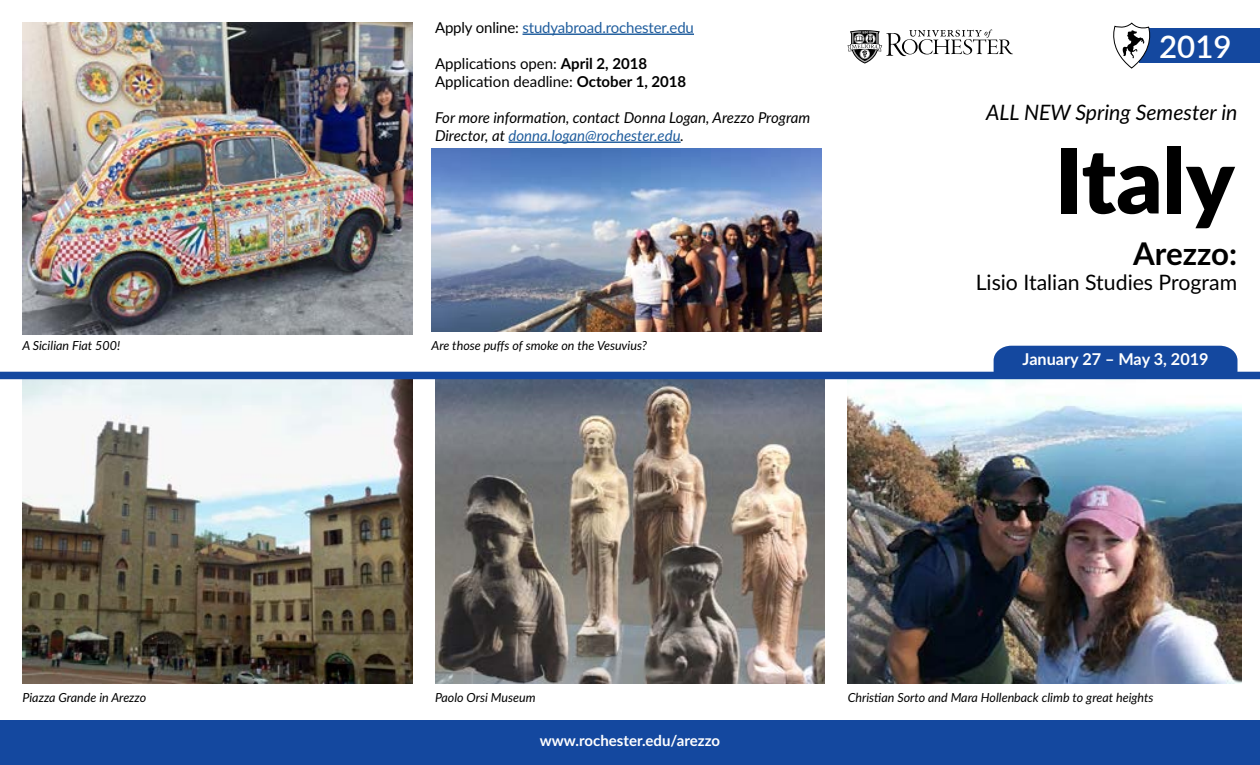
<style>
.page{position:relative;width:1260px;height:765px;background:#fff}
.page>*{position:absolute;margin:0;border:0;box-sizing:border-box;transform-origin:0 0}
.t1{font:900 90px "Lato";color:#000}
.t2{font:700 31.25px "Lato";color:#000}
.t3{font:600 31.25px "Lato";color:#fff}
.t4{font:21.25px "Lato";color:#000}
.t5{font:italic 21.25px "Lato";color:#000}
.t6{font:700 16.25px "Lato";color:#fff}
.t7{font:italic 15px/18px "Lato";color:#000}
.t8{font:15px/18px "Lato";color:#000}
.t9{font:15px "Lato";letter-spacing:-.01em;color:#215e9e}
.t10{font:700 15px "Lato";color:#fff}
.t11{font:italic 12.5px "Lato";color:#000}
.s1{color:#000}
.s2{font-weight:700}
.s3{color:#215e9e}
</style>
<div class="page">
<img style="left:435px;top:379px;width:390px;height:305px">
<svg style="left:848px;top:29px;width:165px;height:35px"></svg>
<div style="left:1139px;top:28px;width:121px;height:35px;background:#14489f"></div>
<svg style="left:1113px;top:22px;width:38px;height:47px"></svg>
<div style="left:994px;top:346px;width:244px;height:26px;background:#14489f"></div>
<img style="left:847px;top:379px;width:394px;height:305px">
<div style="left:0;top:720px;width:1260px;height:45px;background:#14489f"></div>
<hr style="left:523px;top:34px;width:171px;height:1px;background:#215e9e">
<hr style="left:509px;top:142px;width:172px;height:1px;background:#215e9e">
<img style="left:431px;top:149px;width:390px;height:183px">
<img style="left:22px;top:23px;width:390px;height:312px">
<img style="left:22px;top:379px;width:390px;height:305px">
<div style="left:0;top:372px;width:1260px;height:7px;background:#14489f"></div>
<p class="t11" style="left:22px;top:337px;width:99px">A Sicilian Fiat 500!</p>
<p class="t9" style="left:435px;top:17px;width:260px"><span class="s1">Apply online:</span> studyabroad.rochester.edu</p>
<p class="t8" style="left:435px;top:54px;width:253px">Applications open: <span class="s2">April 2, 2018<br></span>Application deadline: <span class="s2">October 1, 2018</span></p>
<p class="t7" style="left:435px;top:108px;width:377px">For more information, contact Donna Logan, Arezzo Program<br>Director, at <span class="s3">donna.logan@rochester.edu</span>.</p>
<p class="t11" style="left:431px;top:337px;width:217px">Are those puffs of smoke on the Vesuvius?</p>
<h2 class="t3" style="left:1159px;top:24px;width:74px">2019</h2>
<h3 class="t5" style="left:986px;top:97px;width:253px">ALL NEW Spring Semester in</h3>
<h1 class="t1" style="left:1055px;top:113px;width:181px">Italy</h1>
<h2 class="t2" style="left:1133px;top:231px;width:106px">Arezzo:</h2>
<h3 class="t4" style="left:976px;top:268px;width:263px">Lisio Italian Studies Program</h3>
<h3 class="t6" style="left:1023px;top:347px;width:188px">January 27 – May 3, 2019</h3>
<p class="t11" style="left:22px;top:688px;width:125px">Piazza Grande in Arezzo</p>
<p class="t11" style="left:435px;top:688px;width:102px">Paolo Orsi Museum</p>
<p class="t11" style="left:848px;top:688px;width:307px">Christian Sorto and Mara Hollenback climb to great heights</p>
<p class="t10" style="left:540px;top:730px;width:182px">www.rochester.edu/arezzo</p>
</div>
